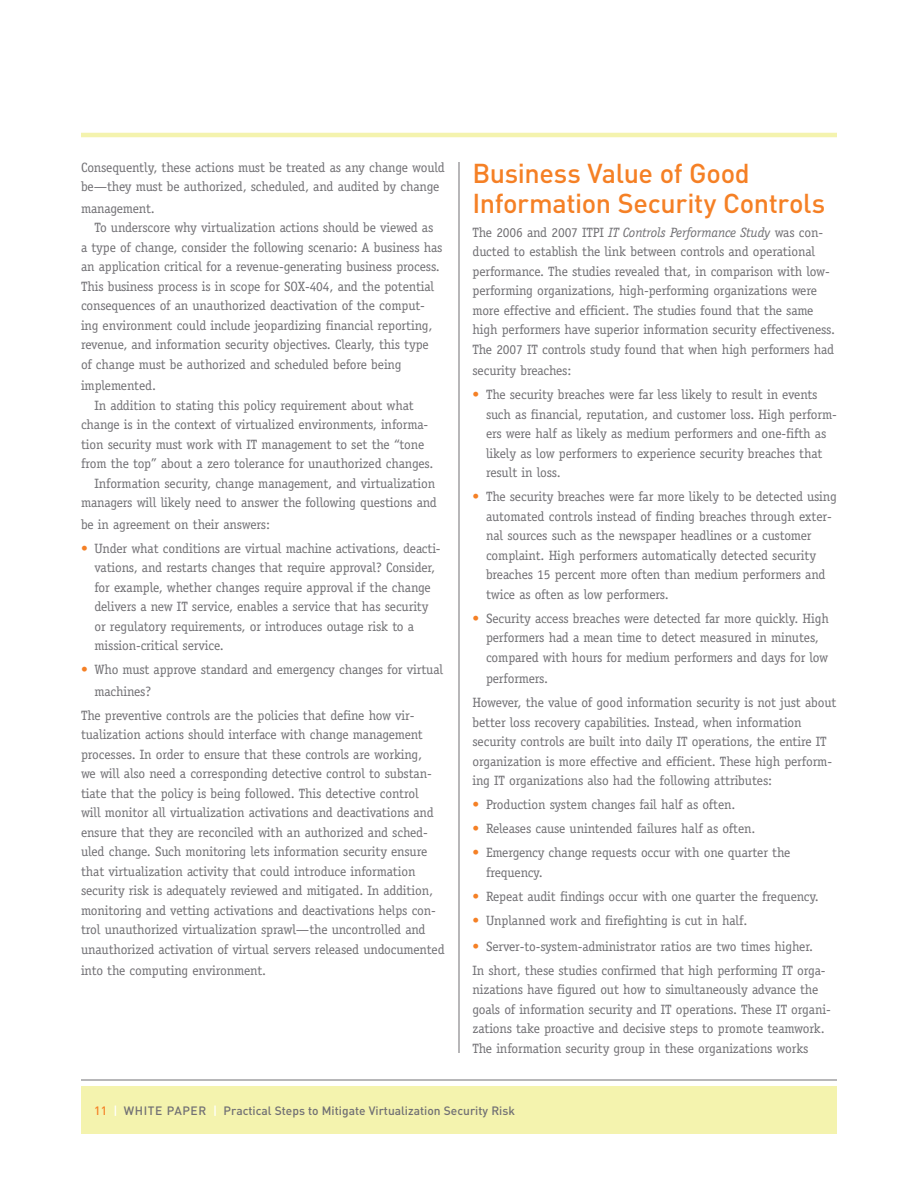
<style>
.page{position:relative;width:918px;height:1188px;background:#fff}
.page>*{position:absolute;margin:0;border:0;box-sizing:border-box;transform-origin:0 0}
.t1{font:500 27px/30px "DIN Pro";letter-spacing:-.015em;color:#f58025}
.t2{font:13.5px/19.5px "Officina Serif Std";letter-spacing:-.01em;color:#717074}
.t3{font:500 12px "DIN Pro";color:#717074}
.s1{color:#f58025}
.s2{font-style:italic}
.s3{color:#fff}
</style>
<div class="page">
<div style="left:81px;top:1087px;width:756px;height:47px;background:#f4f3ae"></div>
<hr style="left:81px;top:133px;width:756px;height:4px;background:#f4f3ae">
<hr style="left:81px;top:1080px;width:756px;height:1px;background:#717074">
<hr style="left:459px;top:162px;width:1px;height:891px;background:#717074">
<p class="t2" style="left:81px;top:157px;width:365px">Consequently, these actions must be treated as any change would be—they must be authorized, scheduled, and audited by change</p>
<p class="t2" style="left:81px;top:198px;width:75px">management.</p>
<p class="t2" style="left:94px;top:218px;width:340px">To underscore why virtualization actions should be viewed as</p>
<p class="t2" style="left:81px;top:237px;width:363px">a type of change, consider the following scenario: A business has</p>
<p class="t2" style="left:81px;top:257px;width:360px">an application critical for a revenue-generating business process.</p>
<p class="t2" style="left:81px;top:276px;width:355px">This business process is in scope for SOX-404, and the potential</p>
<p class="t2" style="left:81px;top:296px;width:346px">consequences of an unauthorized deactivation of the comput-</p>
<p class="t2" style="left:81px;top:315px;width:353px">ing environment could include jeopardizing financial reporting,</p>
<p class="t2" style="left:81px;top:335px;width:349px">revenue, and information security objectives. Clearly, this type</p>
<p class="t2" style="left:81px;top:354px;width:322px">of change must be authorized and scheduled before being</p>
<p class="t2" style="left:81px;top:376px;width:77px">implemented.</p>
<p class="t2" style="left:94px;top:396px;width:321px">In addition to stating this policy requirement about what</p>
<p class="t2" style="left:81px;top:415px;width:349px">change is in the context of virtualized environments, informa-</p>
<p class="t2" style="left:81px;top:435px;width:345px">tion security must work with IT management to set the “tone</p>
<p class="t2" style="left:81px;top:454px;width:354px">from the top” about a zero tolerance for unauthorized changes.</p>
<p class="t2" style="left:94px;top:474px;width:342px">Information security, change management, and virtualization</p>
<p class="t2" style="left:81px;top:493px;width:357px">managers will likely need to answer the following questions and</p>
<p class="t2" style="left:81px;top:515px;width:191px">be in agreement on their answers:</p>
<p class="t2" style="left:94px;top:539px;width:348px;text-indent:-14px"><span class="s1">•</span> Under what conditions are virtual machine activations, deacti&shy;vations, and restarts changes that require approval? Consider, for example, whether changes require approval if the change delivers a new IT service, enables a service that has security or regulatory requirements, or introduces outage risk to a mission-critical service.</p>
<p class="t2" style="left:94px;top:659px;width:350px;line-height:21.6px;text-indent:-14px"><span class="s1">•</span> Who must approve standard and emergency changes for virtual machines?</p>
<p class="t2" style="left:81px;top:706px;width:365px">The preventive controls are the policies that define how vir&shy;tualization actions should interface with change management processes. In order to ensure that these controls are working,<br>we will also need a corresponding detective control to substan&shy;tiate that the policy is being followed. This detective control<br>will monitor all virtualization activations and deactivations and ensure that they are reconciled with an authorized and sched&shy;uled change. Such monitoring lets information security ensure that virtualization activity that could introduce information security risk is adequately reviewed and mitigated. In addition, monitoring and vetting activations and deactivations helps con&shy;trol unauthorized virtualization sprawl—the uncontrolled and unauthorized activation of virtual servers released undocumented</p>
<p class="t2" style="left:81px;top:961px;width:187px">into the computing environment.</p>
<h1 class="t1" style="left:472px;top:157px;width:354px">Business Value of Good<br>Information Security Controls</h1>
<p class="t2" style="left:472px;top:222px;width:364px">The 2006 and 2007 ITPI <span class="s2">IT Controls Performance Study</span> was con&shy;ducted to establish the link between controls and operational performance. The studies revealed that, in comparison with low&shy;performing organizations, high-performing organizations were more effective and efficient. The studies found that the same high performers have superior information security effectiveness.<br>The 2007 IT controls study found that when high performers had</p>
<p class="t2" style="left:472px;top:361px;width:100px">security breaches:</p>
<p class="t2" style="left:486px;top:385px;width:352px;text-indent:-14px"><span class="s1">•</span> The security breaches were far less likely to result in events such as financial, reputation, and customer loss. High perform&shy;ers were half as likely as medium performers and one-fifth as likely as low performers to experience security breaches that result in loss.</p>
<p class="t2" style="left:486px;top:487px;width:352px;text-indent:-14px"><span class="s1">•</span> The security breaches were far more likely to be detected using automated controls instead of finding breaches through exter&shy;nal sources such as the newspaper headlines or a customer complaint. High performers automatically detected security breaches 15 percent more often than medium performers and twice as often as low performers.</p>
<p class="t2" style="left:486px;top:608px;width:344px;text-indent:-14px"><span class="s1">•</span> Security access breaches were detected far more quickly. High performers had a mean time to detect measured in minutes, compared with hours for medium performers and days for low</p>
<p class="t2" style="left:472px;top:667px;width:365px;line-height:24px;text-indent:14px">performers.<br>However, the value of good information security is not just about</p>
<p class="t2" style="left:472px;top:712px;width:361px">better loss recovery capabilities. Instead, when information security controls are built into daily IT operations, the entire IT organization is more effective and efficient. These high perform&shy;ing IT organizations also had the following attributes:</p>
<p class="t2" style="left:472px;top:795px;width:265px"><span class="s1">•</span> Production system changes fail half as often.</p>
<p class="t2" style="left:472px;top:819px;width:285px"><span class="s1">•</span> Releases cause unintended failures half as often.</p>
<p class="t2" style="left:486px;top:843px;width:306px;text-indent:-14px"><span class="s1">•</span> Emergency change requests occur with one quarter the frequency.</p>
<p class="t2" style="left:472px;top:886px;width:348px"><span class="s1">•</span> Repeat audit findings occur with one quarter the frequency.</p>
<p class="t2" style="left:472px;top:910px;width:276px"><span class="s1">•</span> Unplanned work and firefighting is cut in half.</p>
<p class="t2" style="left:472px;top:934px;width:355px;line-height:24px"><span class="s1">•</span> Server-to-system-administrator ratios are two times higher.<br>In short, these studies confirmed that high performing IT orga-</p>
<p class="t2" style="left:472px;top:980px;width:360px">nizations have figured out how to simultaneously advance the goals of information security and IT operations. These IT organi&shy;zations take proactive and decisive steps to promote teamwork.<br>The information security group in these organizations works</p>
<p class="t3" style="left:94px;top:1102px;width:105px"><span class="s1">11</span> <span class="s3">|</span> WH ITE PAPER</p>
<p class="t3" style="left:213px;top:1102px;width:303px"><span class="s3">|</span> Practical Steps to Mitigate Virtualization Security Risk</p>
</div>
